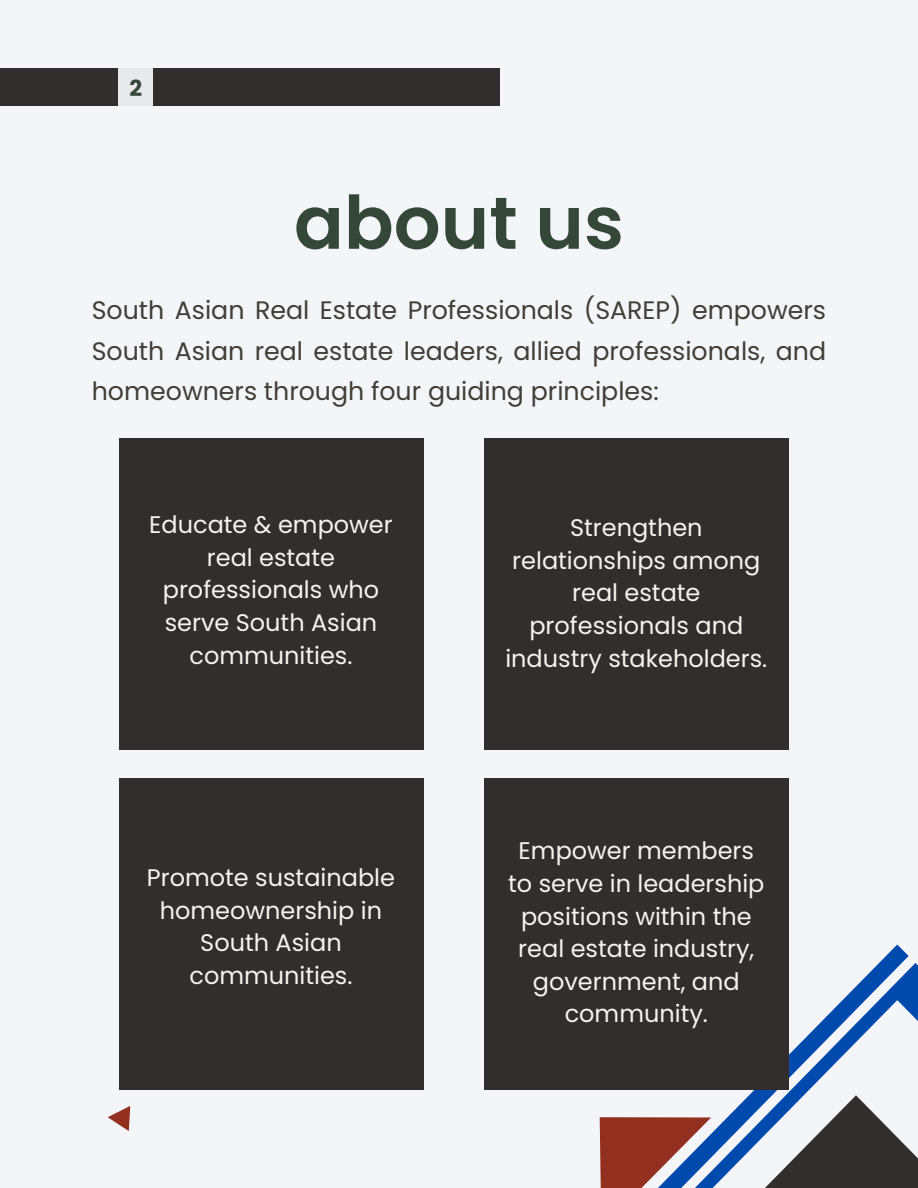
<style>
.page{position:relative;width:918px;height:1188px;background:#f3f5f9}
.page>*{position:absolute;margin:0;border:0;box-sizing:border-box;transform-origin:0 0}
.t1{font:600 73.5px "Poppins";color:#354739}
.t2{font:25.35px/40.5px "Poppins";color:#403e37;text-align:justify}
.t3{font:24px/32.7px "Poppins";color:#f6f3ef;text-align:center}
.t4{font:700 22.2px "Poppins";color:#354739}
</style>
<div class="page">
<svg style="left:108px;top:1106px;width:23px;height:25px"></svg>
<svg style="left:574px;top:944px;width:344px;height:244px"></svg>
<div style="left:119px;top:438px;width:304px;height:312px;background:#312e2d"></div>
<div style="left:0;top:68px;width:500px;height:38px;background:#312e2d"></div>
<div style="left:119px;top:68px;width:34px;height:38px;background:#e7e9ec"></div>
<div style="left:484px;top:778px;width:305px;height:311px;background:#312e2d"></div>
<div style="left:484px;top:438px;width:305px;height:312px;background:#312e2d"></div>
<div style="left:119px;top:778px;width:304px;height:311px;background:#312e2d"></div>
<p class="t4" style="left:130px;top:73px;width:14px">2</p>
<h1 class="t1" style="left:294px;top:172px;width:332px">about us</h1>
<p class="t2" style="left:92px;top:290px;width:736px">South Asian Real Estate Professionals (SAREP) empowers South Asian real estate leaders, allied professionals, and homeowners through four guiding principles:</p>
<p class="t3" style="left:149px;top:508px;width:245px">Educate &amp; empower real estate professionals who serve South Asian communities.</p>
<p class="t3" style="left:147px;top:861px;width:250px">Promote sustainable homeownership in<br>South Asian communities.</p>
<p class="t3" style="left:505px;top:511px;width:263px">Strengthen relationships among real estate professionals and industry stakeholders.</p>
<p class="t3" style="left:508px;top:835px;width:258px">Empower members to serve in leadership positions within the real estate industry, government, and community.</p>
</div>
